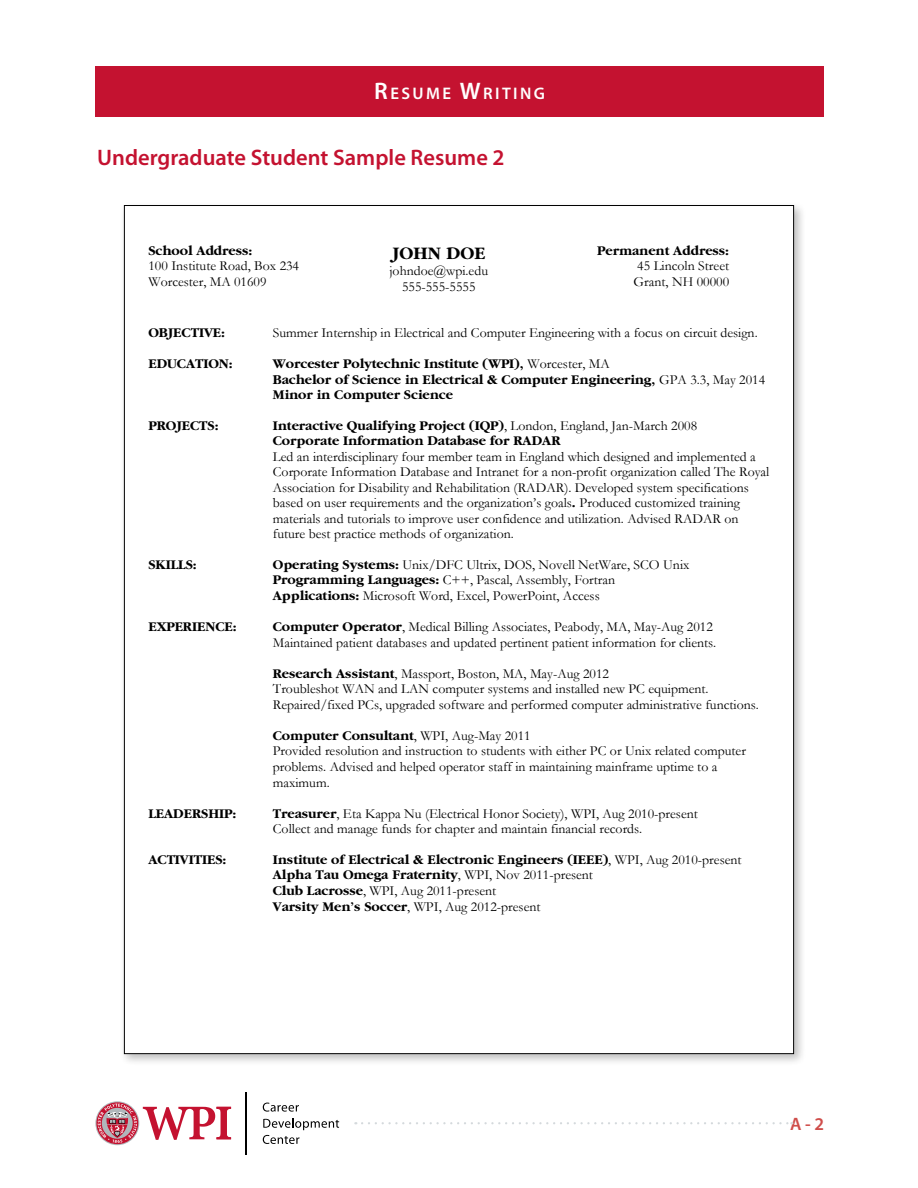
<style>
.page{position:relative;width:918px;height:1188px;background:#fff}
.page>*{position:absolute;margin:0;border:0;box-sizing:border-box;transform-origin:0 0}
.t1{font:600 22.5px "Myriad Pro";color:#c41230}
.t2{font:700 18.3px "Garamond";letter-spacing:.01em;color:#000}
.t3{font:600 18px "Myriad Pro";color:#cf4d4a}
.t4{font:600 16.8px "Myriad Pro";letter-spacing:.145em;color:#fff}
.t5{font:13.8px/15.6px "Garamond";color:#000}
.t6{font:700 13.8px/15.6px "Garamond";color:#000}
.s1{font-size:24px}
.s2{font-weight:400}
.s3{font-weight:700}
</style>
<div class="page">
<div style="left:95px;top:66px;width:729px;height:50px;background:#c41230"></div>
<svg style="left:362px;top:1122px;width:430px;height:2px"></svg>
<hr style="left:245px;top:1092px;width:2px;height:62px;background:#000">
<svg style="left:95px;top:1101px;width:44px;height:44px"></svg>
<svg style="left:263px;top:1103px;width:36px;height:9px"></svg>
<svg style="left:263px;top:1118px;width:76px;height:26px"></svg>
<svg style="left:96px;top:1102px;width:135px;height:42px"></svg>
<div style="left:119px;top:201px;width:687px;height:865px;background:#000;opacity:.25"></div>
<div style="left:124px;top:206px;width:670px;height:848px;background:#fff"></div>
<p class="t4" style="left:374px;top:83px;width:172px"><span class="s1">R</span>ESUME <span class="s1">W</span>RITING</p>
<h1 class="t1" style="left:97px;top:144px;width:409px">Undergraduate Student Sample Resume 2</h1>
<p class="t6" style="left:148px;top:243px;width:105px">School Address:</p>
<p class="t5" style="left:148px;top:258px;width:152px">100 Institute Road, Box 234<br>Worcester, MA 01609</p>
<h2 class="t2" style="left:392px;top:243px;width:95px">JOHN DOE</h2>
<p class="t5" style="left:389px;top:263px;width:100px;text-align:center">johndoe@wpi.edu<br>555-555-5555</p>
<p class="t6" style="left:597px;top:243px;width:133px">Permanent Address:</p>
<p class="t5" style="left:634px;top:258px;width:97px">45 Lincoln Street<br>Grant, NH 00000</p>
<p class="t6" style="left:148px;top:325px;width:78px">OBJECTIVE:</p>
<p class="t5" style="left:273px;top:325px;width:486px">Summer Internship in Electrical and Computer Engineering with a focus on circuit design.</p>
<p class="t6" style="left:148px;top:356px;width:86px">EDUCATION:</p>
<p class="t6" style="left:273px;top:357px;width:494px">Worcester Polytechnic Institute (WPI), <span class="s2">Worcester, MA<br></span>Bachelor of Science in Electrical &amp; Computer Engineering, <span class="s2">GPA 3.3, May 2014<br></span>Minor in Computer Science</p>
<p class="t6" style="left:148px;top:418px;width:72px">PROJECTS:</p>
<p class="t6" style="left:273px;top:418px;width:426px;line-height:15px">Interactive Qualifying Project (IQP)<span class="s2">, London, England, Jan-March 2008<br></span>Corporate Information Database for RADAR</p>
<p class="t5" style="left:273px;top:448px;width:498px">Led an interdisciplinary four member team in England which designed and implemented a Corporate Information Database and Intranet for a non-profit organization called The Royal Association for Disability and Rehabilitation (RADAR). Developed system specifications based on user requirements and the organization’s goals<span class="s3">.</span> Produced customized training materials and tutorials to improve user confidence and utilization. Advised RADAR on future best practice methods of organization.</p>
<p class="t6" style="left:148px;top:557px;width:50px">SKILLS:</p>
<p class="t5" style="left:273px;top:557px;width:418px"><span class="s3">Operating Systems:</span> Unix/DFC Ultrix, DOS, Novell NetWare, SCO Unix<br><span class="s3">Programming Languages:</span> C++, Pascal, Assembly, Fortran<br><span class="s3">Applications:</span> Microsoft Word, Excel, PowerPoint, Access</p>
<p class="t6" style="left:148px;top:619px;width:90px">EXPERIENCE:</p>
<p class="t5" style="left:273px;top:619px;width:445px"><span class="s3">Computer Operator</span>, Medical Billing Associates, Peabody, MA, May-Aug 2012<br>Maintained patient databases and updated pertinent patient information for clients.</p>
<p class="t5" style="left:273px;top:666px;width:488px"><span class="s3">Research Assistant</span>, Massport, Boston, MA, May-Aug 2012<br>Troubleshot WAN and LAN computer systems and installed new PC equipment.<br>Repaired/fixed PCs, upgraded software and performed computer administrative functions.</p>
<p class="t5" style="left:273px;top:728px;width:475px"><span class="s3">Computer Consultant</span>, WPI, Aug-May 2011<br>Provided resolution and instruction to students with either PC or Unix related computer problems. Advised and helped operator staff in maintaining mainframe uptime to a maximum.</p>
<p class="t6" style="left:148px;top:806px;width:89px">LEADERSHIP:</p>
<p class="t5" style="left:273px;top:806px;width:427px"><span class="s3">Treasurer</span>, Eta Kappa Nu (Electrical Honor Society), WPI, Aug 2010-present<br>Collect and manage funds for chapter and maintain financial records.</p>
<p class="t6" style="left:148px;top:852px;width:79px">ACTIVITIES:</p>
<p class="t6" style="left:273px;top:852px;width:470px">Institute of Electrical &amp; Electronic Engineers (IEEE)<span class="s2">, WPI, Aug 2010-present </span>Alpha Tau Omega Fraternity<span class="s2">, WPI, Nov 2011-present<br></span>Club Lacrosse<span class="s2">, WPI, Aug 2011-present<br></span>Varsity Men’s Soccer<span class="s2">, WPI, Aug 2012-present</span></p>
<h3 class="t3" style="left:790px;top:1112px;width:35px">A-2</h3>
</div>
